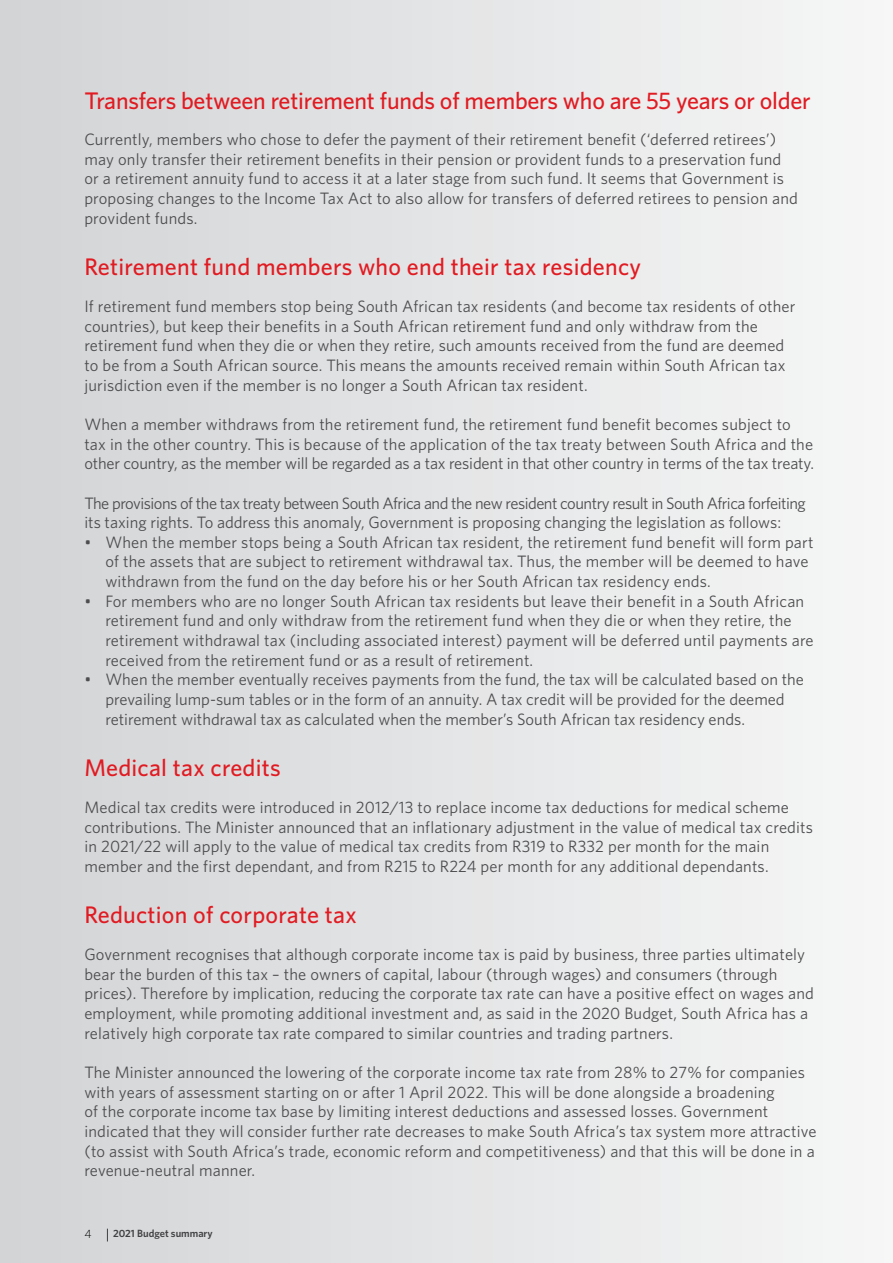
<style>
.page{position:relative;width:893px;height:1263px;background:#fff}
.page>*{position:absolute;margin:0;border:0;box-sizing:border-box;transform-origin:0 0}
.t1{font:500 24px "Whitney";letter-spacing:.01em;color:#e11b22}
.t2{font:500 24px "Whitney";letter-spacing:-.01em;color:#e11b22}
.t3{font:16.5px/19.6px "Whitney";letter-spacing:.01em;color:#4d4d4f}
.t4{font:16.5px/19.6px "Whitney";letter-spacing:-.03em;color:#4d4d4f}
.t5{font:300 12px "Whitney";color:#000}
.t6{font:600 10.5px "Whitney";color:#4d4d4f}
</style>
<div class="page">
<div style="left:0;top:0;width:893px;height:1263px;background:linear-gradient(to right,#d2d3d5,#f7f7f7)"></div>
<h1 class="t2" style="left:84px;top:84px;width:728px">Transfers between retirement funds of members who are 55 years or older</h1>
<p class="t3" style="left:84px;top:129px;width:715px">Currently, members who chose to defer the payment of their retirement benefit (‘deferred retirees’) may only transfer their retirement benefits in their pension or provident funds to a preservation fund or a retirement annuity fund to access it at a later stage from such fund. It seems that Government is proposing changes to the Income Tax Act to also allow for transfers of deferred retirees to pension and provident funds.</p>
<h1 class="t1" style="left:84px;top:251px;width:558px">Retirement fund members who end their tax residency</h1>
<p class="t3" style="left:84px;top:296px;width:713px">If retirement fund members stop being South African tax residents (and become tax residents of other countries), but keep their benefits in a South African retirement fund and only withdraw from the retirement fund when they die or when they retire, such amounts received from the fund are deemed to be from a South African source. This means the amounts received remain within South African tax jurisdiction even if the member is no longer a South African tax resident.</p>
<p class="t3" style="left:84px;top:414px;width:731px">When a member withdraws from the retirement fund, the retirement fund benefit becomes subject to tax in the other country. This is because of the application of the tax treaty between South Africa and the other country, as the member will be regarded as a tax resident in that other country in terms of the tax treaty.</p>
<p class="t4" style="left:84px;top:492px;width:723px">The provisions of the tax treaty between South Africa and the new resident country result in South Africa forfeiting its taxing rights. To address this anomaly, Government is proposing changing the legislation as follows:</p>
<p class="t3" style="left:105px;top:532px;width:710px;text-indent:-21px">• When the member stops being a South African tax resident, the retirement fund benefit will form part of the assets that are subject to retirement withdrawal tax. Thus, the member will be deemed to have withdrawn from the fund on the day before his or her South African tax residency ends.</p>
<p class="t3" style="left:105px;top:591px;width:710px;text-indent:-21px">• For members who are no longer South African tax residents but leave their benefit in a South African retirement fund and only withdraw from the retirement fund when they die or when they retire, the retirement withdrawal tax (including associated interest) payment will be deferred until payments are received from the retirement fund or as a result of retirement.</p>
<p class="t3" style="left:105px;top:669px;width:700px;text-indent:-21px">• When the member eventually receives payments from the fund, the tax will be calculated based on the prevailing lump-sum tables or in the form of an annuity. A tax credit will be provided for the deemed retirement withdrawal tax as calculated when the member’s South African tax residency ends.</p>
<h1 class="t1" style="left:84px;top:752px;width:198px">Medical tax credits</h1>
<p class="t3" style="left:84px;top:797px;width:730px">Medical tax credits were introduced in 2012/13 to replace income tax deductions for medical scheme contributions. The Minister announced that an inflationary adjustment in the value of medical tax credits in 2021/22 will apply to the value of medical tax credits from R319 to R332 per month for the main member and the first dependant, and from R215 to R224 per month for any additional dependants.</p>
<h1 class="t1" style="left:84px;top:899px;width:274px">Reduction of corporate tax</h1>
<p class="t3" style="left:84px;top:944px;width:731px">Government recognises that although corporate income tax is paid by business, three parties ultimately bear the burden of this tax – the owners of capital, labour (through wages) and consumers (through prices). Therefore by implication, reducing the corporate tax rate can have a positive effect on wages and employment, while promoting additional investment and, as said in the 2020 Budget, South Africa has a relatively high corporate tax rate compared to similar countries and trading partners.</p>
<p class="t3" style="left:84px;top:1062px;width:734px">The Minister announced the lowering of the corporate income tax rate from 28% to 27% for companies with years of assessment starting on or after 1 April 2022. This will be done alongside a broadening<br>of the corporate income tax base by limiting interest deductions and assessed losses. Government indicated that they will consider further rate decreases to make South Africa’s tax system more attractive (to assist with South Africa’s trade, economic reform and competitiveness) and that this will be done in a revenue-neutral manner.</p>
<p class="t5" style="left:84px;top:1226px;width:9px">4</p>
<p class="t6" style="left:113px;top:1226px;width:101px">2021 Budget summary</p>
</div>
